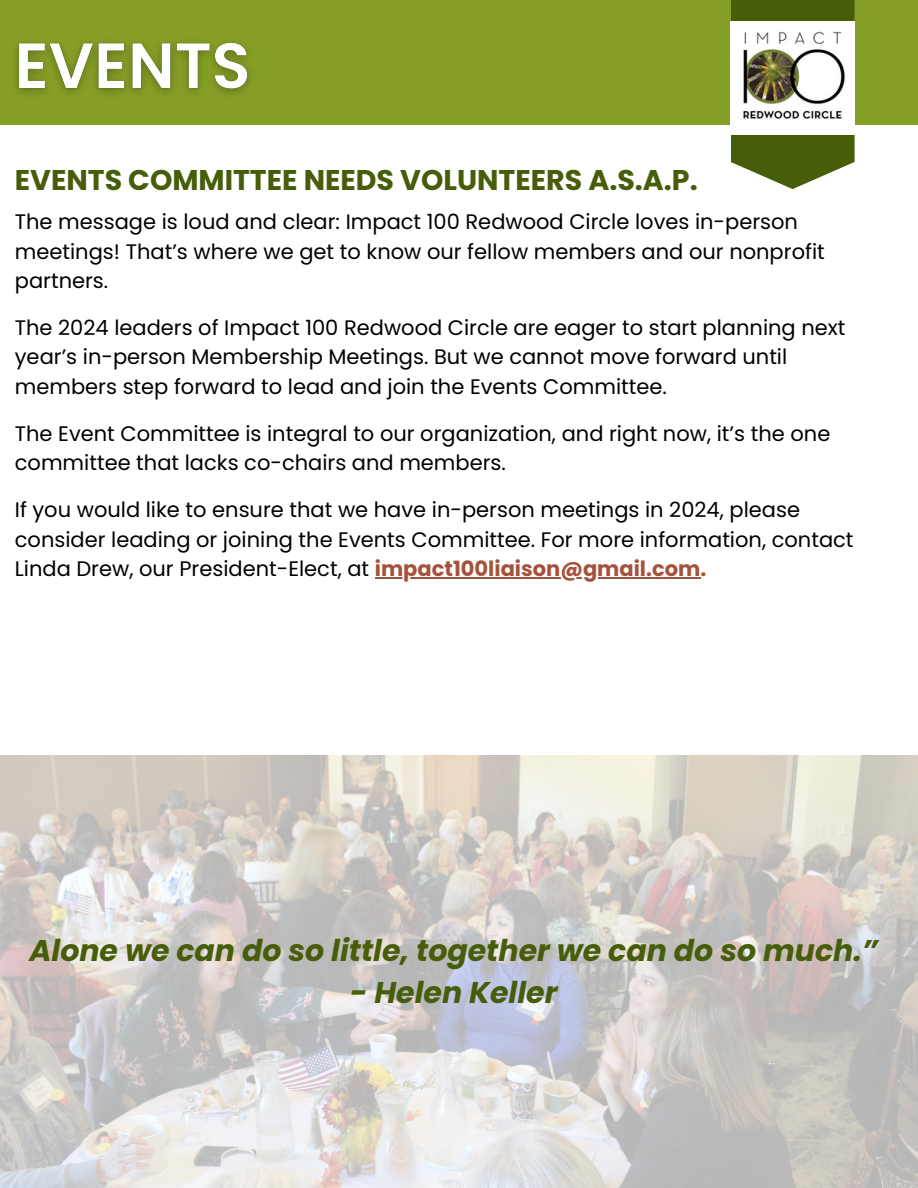
<style>
.page{position:relative;width:918px;height:1188px;background:#fff}
.page>*{position:absolute;margin:0;border:0;box-sizing:border-box;transform-origin:0 0}
.t1{font:italic 700 30px "Poppins";color:#465d09}
.t2{font:700 28.5px "Poppins";color:#465d09}
.t3{font:21px/29.2px "Poppins";color:#000}
.s1{font-weight:700;color:#a4523b}
</style>
<div class="page">
<div style="left:0;top:0;width:918px;height:125px;background:#859f26"></div>
<svg style="left:731px;top:0;width:124px;height:189px"></svg>
<img style="left:731px;top:22px;width:123px;height:112px">
<img style="left:0;top:756px;width:918px;height:432px">
<img style="left:16px;top:42px;width:234px;height:52px">
<hr style="left:375px;top:577px;width:325px;height:1px;background:#a4523b">
<p class="t2" style="left:15px;top:160px;width:684px">EVENTS COMMITTEE NEEDS VOLUNTEERS A.S.A.P.</p>
<p class="t3" style="left:15px;top:207px;width:811px">The message is loud and clear: Impact 100 Redwood Circle loves in-person meetings! That’s where we get to know our fellow members and our nonprofit partners.</p>
<p class="t3" style="left:15px;top:313px;width:832px">The 2024 leaders of Impact 100 Redwood Circle are eager to start planning next year’s in-person Membership Meetings. But we cannot move forward until members step forward to lead and join the Events Committee.</p>
<p class="t3" style="left:15px;top:419px;width:817px">The Event Committee is integral to our organization, and right now, it’s the one committee that lacks co-chairs and members.</p>
<p class="t3" style="left:15px;top:495px;width:840px">If you would like to ensure that we have in-person meetings in 2024, please consider leading or joining the Events Committee. For more information, contact<br>Linda Drew, our President-Elect, at <span class="s1">impact100liaison@gmail.com.</span></p>
<p class="t1" style="left:29px;top:930px;width:850px">Alone we can do so little, together we can do so much.”</p>
<p class="t1" style="left:350px;top:971px;width:209px">- Helen Keller</p>
</div>
